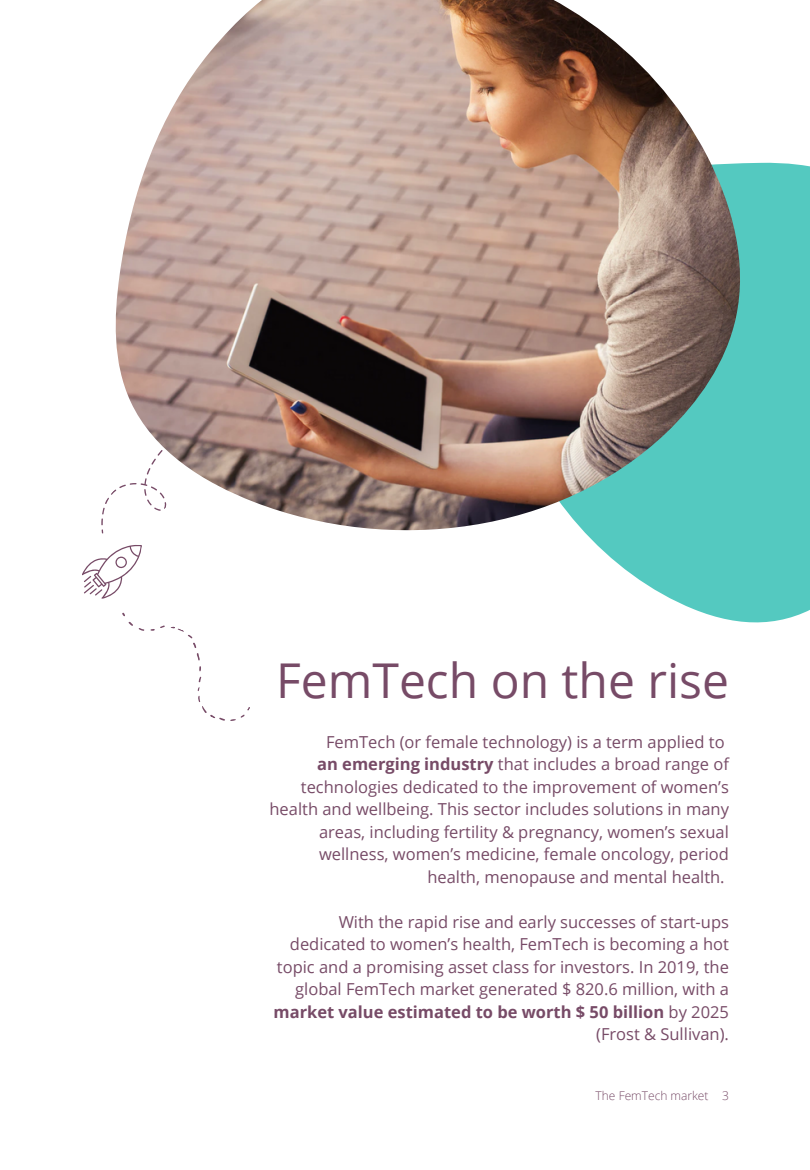
<style>
.page{position:relative;width:810px;height:1170px;background:#fff}
.page>*{position:absolute;margin:0;border:0;box-sizing:border-box;transform-origin:0 0}
.t1{font:48px "Open Sans";color:#774b67}
.t2{font:16.5px/22.5px "Open Sans";color:#774b67;text-align:right}
.t3{font:300 12px "Open Sans";color:#774b67}
.s1{font-weight:700}
</style>
<div class="page">
<svg style="left:398px;top:162px;width:412px;height:461px;fill:#54c9c0"></svg>
<svg style="left:101px;top:492px;width:12px;height:42px"></svg>
<img style="left:113px;top:0;width:635px;height:530px">
<svg style="left:82px;top:545px;width:60px;height:54px"></svg>
<svg style="left:122px;top:612px;width:43px;height:19px"></svg>
<svg style="left:171px;top:627px;width:79px;height:94px"></svg>
<h1 class="t1" style="left:276px;top:647px;width:454px">FemTech on the rise</h1>
<p class="t2" style="left:270px;top:730px;width:461px">FemTech (or female technology) is a term applied to<br><span class="s1">an emerging industry</span> that includes a broad range of technologies dedicated to the improvement of women’s health and wellbeing. This sector includes solutions in many areas, including fertility &amp; pregnancy, women’s sexual wellness, women’s medicine, female oncology, period health, menopause and mental health.</p>
<p class="t2" style="left:274px;top:910px;width:457px">With the rapid rise and early successes of start-ups dedicated to women’s health, FemTech is becoming a hot topic and a promising asset class for investors. In 2019, the global FemTech market generated $ 820.6 million, with a <span class="s1">market value estimated to be worth $ 50 billion</span> by 2025 (Frost &amp; Sullivan).</p>
<p class="t3" style="left:596px;top:1087px;width:135px">The FemTech market 3</p>
</div>
